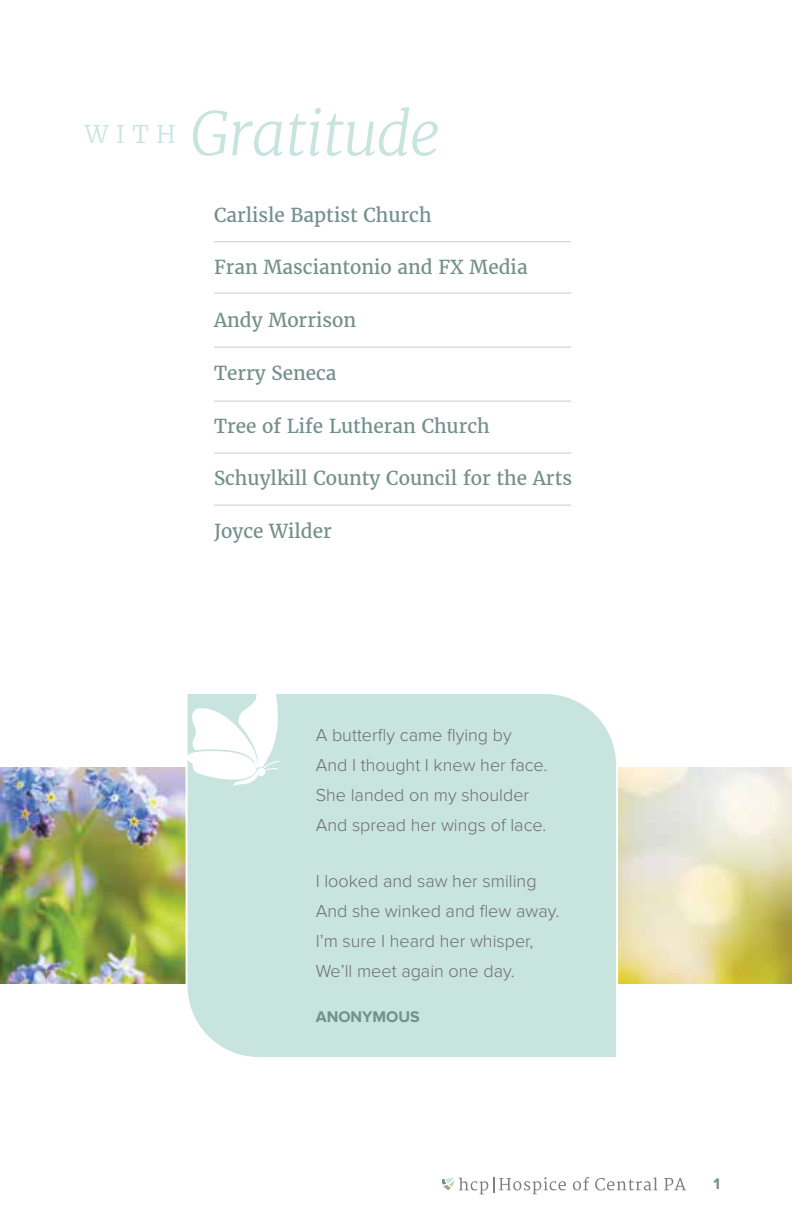
<style>
.page{position:relative;width:792px;height:1224px;background:#fff}
.page>*{position:absolute;margin:0;border:0;box-sizing:border-box;transform-origin:0 0}
.t1{font:italic 300 60px "Merriweather";letter-spacing:-.02em;color:#c8e4de}
.t2{font:300 24px "Merriweather";color:#c8e4de}
.t3{font:19px "Merriweather";color:#74908a}
.t4{font:300 18px/30px "Proxima Nova";color:#6f6d6b}
.t5{font:700 16px "Proxima Nova";color:#74908a}
.t6{font:700 16px "Proxima Nova";color:#75918c}
</style>
<div class="page">
<svg style="left:573px;top:1177px;width:16px;height:13px"></svg>
<svg style="left:595px;top:1177px;width:63px;height:13px"></svg>
<svg style="left:664px;top:1178px;width:22px;height:12px"></svg>
<svg style="left:494px;top:1177px;width:72px;height:17px"></svg>
<svg style="left:442px;top:1177px;width:46px;height:17px"></svg>
<hr style="left:214px;top:241px;width:357px;height:1px;background:#ccc">
<hr style="left:214px;top:293px;width:357px;height:1px;background:#ccc">
<hr style="left:214px;top:347px;width:357px;height:1px;background:#ccc">
<hr style="left:214px;top:401px;width:357px;height:1px;background:#ccc">
<hr style="left:214px;top:453px;width:357px;height:1px;background:#ccc">
<hr style="left:214px;top:505px;width:357px;height:1px;background:#ccc">
<img style="left:0;top:768px;width:792px;height:215px">
<div style="left:185px;top:694px;width:434px;height:363px;background:#c8e4de"></div>
<svg style="left:186px;top:694px;width:94px;height:93px"></svg>
<h2 class="t2" style="left:85px;top:120px;width:92px">WITH</h2>
<h1 class="t1" style="left:190px;top:97px;width:252px">Gratitude</h1>
<p class="t3" style="left:214px;top:203px;width:219px">Carlisle Baptist Church</p>
<p class="t3" style="left:214px;top:256px;width:315px">Fran Masciantonio and FX Media</p>
<p class="t3" style="left:214px;top:309px;width:144px">Andy Morrison</p>
<p class="t3" style="left:214px;top:361px;width:124px">Terry Seneca</p>
<p class="t3" style="left:214px;top:414px;width:277px">Tree of Life Lutheran Church</p>
<p class="t3" style="left:214px;top:467px;width:360px">Schuylkill County Council for the Arts</p>
<p class="t3" style="left:214px;top:520px;width:119px">Joyce Wilder</p>
<p class="t4" style="left:316px;top:720px;width:233px">A butterfly came flying by<br>And I thought I knew her face.<br>She landed on my shoulder<br>And spread her wings of lace.</p>
<p class="t4" style="left:316px;top:866px;width:245px">I looked and saw her smiling<br>And she winked and flew away.<br>I’m sure I heard her whisper,<br>We’ll meet again one day.</p>
<p class="t5" style="left:316px;top:1008px;width:106px">ANONYMOUS</p>
<p class="t6" style="left:713px;top:1174px;width:8px">1</p>
</div>
